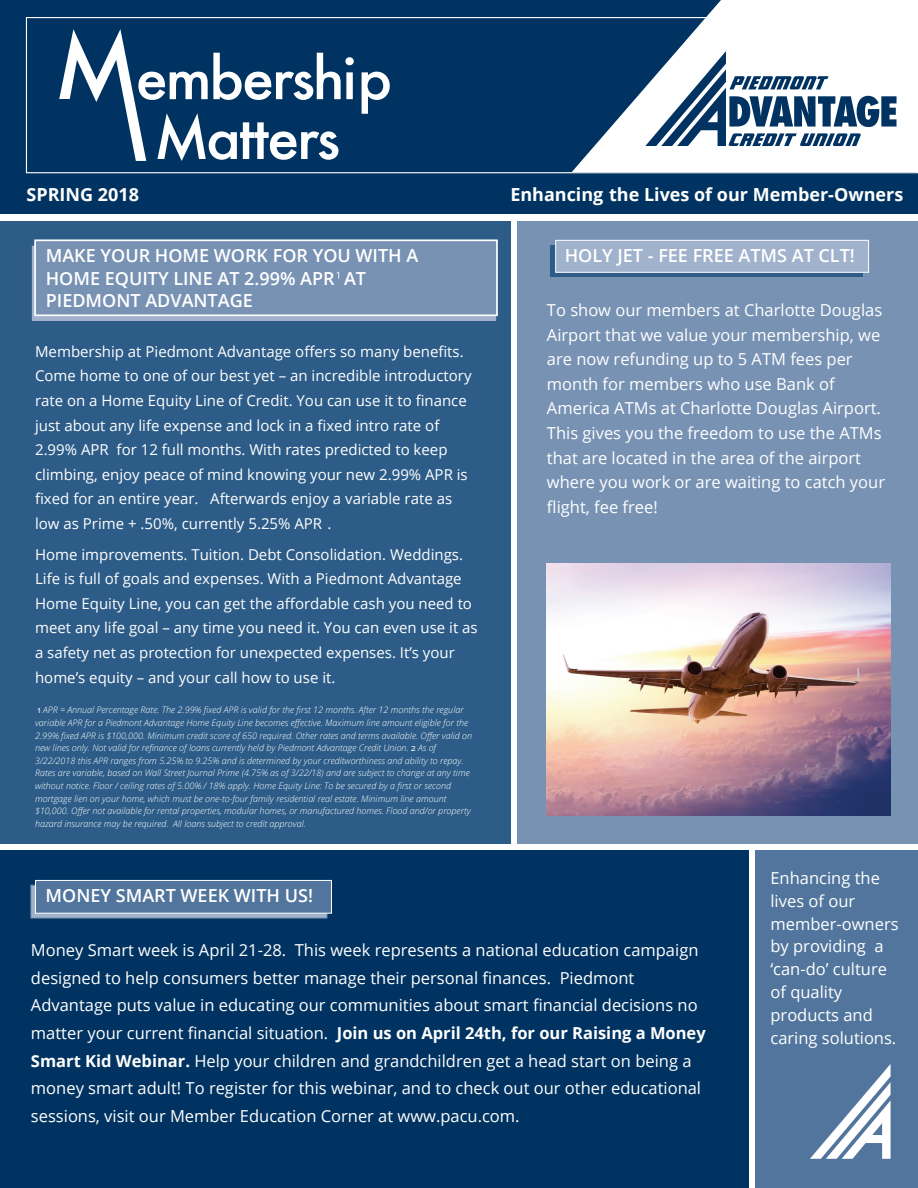
<style>
.page{position:relative;width:918px;height:1188px;background:#fff}
.page>*{position:absolute;margin:0;border:0;box-sizing:border-box;transform-origin:0 0}
.t1{font:600 18px/22.2px "Open Sans";color:#fff}
.t2{font:700 18px "Open Sans";color:#fff}
.t3{font:16.5px/24.6px "Open Sans";color:#fff}
.t4{font:15px/24.6px "Open Sans";color:#fff}
.t5{font:italic 300 9px/12.6px "Open Sans";color:#fff}
.s1{font-weight:400;font-style:normal}
.s2{font-weight:700}
</style>
<div class="page">
<div style="left:0;top:0;width:918px;height:201px;background:#003361"></div>
<svg style="left:572px;top:0;width:346px;height:171px;fill:#fff"></svg>
<svg style="left:645px;top:51px;width:252px;height:95px"></svg>
<svg style="left:59px;top:29px;width:331px;height:132px"></svg>
<div style="left:0;top:173px;width:918px;height:41px;background:#003361"></div>
<div style="left:26px;top:17px;width:892px;height:156px;border:1px solid #fff"></div>
<div style="left:755px;top:850px;width:163px;height:338px;background:#52759d"></div>
<svg style="left:810px;top:1064px;width:81px;height:95px"></svg>
<div style="left:0;top:221px;width:510px;height:622px;background:#2c5c87"></div>
<div style="left:0;top:850px;width:748px;height:338px;background:#003361"></div>
<div style="left:30px;top:244px;width:468px;height:79px;background:linear-gradient(to right,#a7b7cf,#a8b8d0);border:2px solid #2c5c87"></div>
<div style="left:34px;top:239px;width:464px;height:77px;background:#7892b4;border:2px solid #fff"></div>
<div style="left:518px;top:221px;width:400px;height:622px;background:#7892b4"></div>
<div style="left:550px;top:245px;width:313px;height:32px;background:#2c5c87"></div>
<div style="left:555px;top:240px;width:314px;height:33px;background:#a1b2cc;border:1px solid #fff"></div>
<div style="left:31px;top:885px;width:296px;height:33px;background:#a1b2cc;border:1px solid #7892b4"></div>
<div style="left:35px;top:880px;width:297px;height:34px;background:#52759d;border:1px solid #fff"></div>
<img style="left:547px;top:564px;width:344px;height:252px">
<h1 class="t2" style="left:26px;top:181px;width:114px">SPRING 2018</h1>
<h1 class="t2" style="left:510px;top:181px;width:394px">Enhancing the Lives of our Member-Owners</h1>
<h1 class="t1" style="left:46px;top:244px;width:374px">MAKE YOUR HOME WORK FOR YOU WITH A<br>HOME EQUITY LINE AT 2.99% APR AT<br>PIEDMONT ADVANTAGE</h1>
<h1 class="t1" style="left:565px;top:244px;width:292px">HOLY JET - FEE FREE ATMS AT CLT!</h1>
<p class="t3" style="left:547px;top:297px;width:340px">To show our members at Charlotte Douglas Airport that we value your membership, we are now refunding up to 5 ATM fees per month for members who use Bank of America ATMs at Charlotte Douglas Airport.<br>This gives you the freedom to use the ATMs that are located in the area of the airport where you work or are waiting to catch your flight, fee free!</p>
<p class="t4" style="left:35px;top:339px;width:438px">Membership at Piedmont Advantage offers so many benefits.<br>Come home to one of our best yet – an incredible introductory rate on a Home Equity Line of Credit. You can use it to finance just about any life expense and lock in a fixed intro rate of 2.99% APR for 12 full months. With rates predicted to keep climbing, enjoy peace of mind knowing your new 2.99% APR is fixed for an entire year. Afterwards enjoy a variable rate as low as Prime + .50%, currently 5.25% APR .</p>
<p class="t4" style="left:35px;top:541px;width:444px">Home improvements. Tuition. Debt Consolidation. Weddings.<br>Life is full of goals and expenses. With a Piedmont Advantage Home Equity Line, you can get the affordable cash you need to meet any life goal – any time you need it. You can even use it as a safety net as protection for unexpected expenses. It’s your home’s equity – and your call how to use it.</p>
<p class="t5" style="left:35px;top:703px;width:439px"><span class="s1">1</span> APR = Annual Percentage Rate. The 2.99% fixed APR is valid for the first 12 months. After 12 months the regular variable APR for a Piedmont Advantage Home Equity Line becomes effective. Maximum line amount eligible for the 2.99% fixed APR is $100,000. Minimum credit score of 650 required. Other rates and terms available. Offer valid on new lines only. Not valid for refinance of loans currently held by Piedmont Advantage Credit Union. <span class="s1">2</span> As of 3/22/2018 this APR ranges from 5.25% to 9.25% and is determined by your creditworthiness and ability to repay.<br>Rates are variable, based on Wall Street Journal Prime (4.75% as of 3/22/18) and are subject to change at any time without notice. Floor / ceiling rates of 5.00% / 18% apply. Home Equity Line: To be secured by a first or second mortgage lien on your home, which must be one-to-four family residential real estate. Minimum line amount $10,000. Offer not available for rental properties, modular homes, or manufactured homes. Flood and/or property hazard insurance may be required. All loans subject to credit approval.</p>
<h1 class="t1" style="left:46px;top:884px;width:269px">MONEY SMART WEEK WITH US!</h1>
<p class="t3" style="left:31px;top:936px;width:676px;line-height:27.6px">Money Smart week is April 21-28. This week represents a national education campaign designed to help consumers better manage their personal finances. Piedmont Advantage puts value in educating our communities about smart financial decisions no matter your current financial situation. <span class="s2">Join us on April 24th, for our Raising a Money Smart Kid Webinar.</span> Help your children and grandchildren get a head start on being a money smart adult! To register for this webinar, and to check out our other educational sessions, visit our Member Education Corner at www.pacu.com.</p>
<h2 class="t3" style="left:770px;top:866px;width:130px;line-height:22.8px">Enhancing the lives of our member-owners by providing a ‘can-do’ culture of quality products and caring solutions.</h2>
</div>
